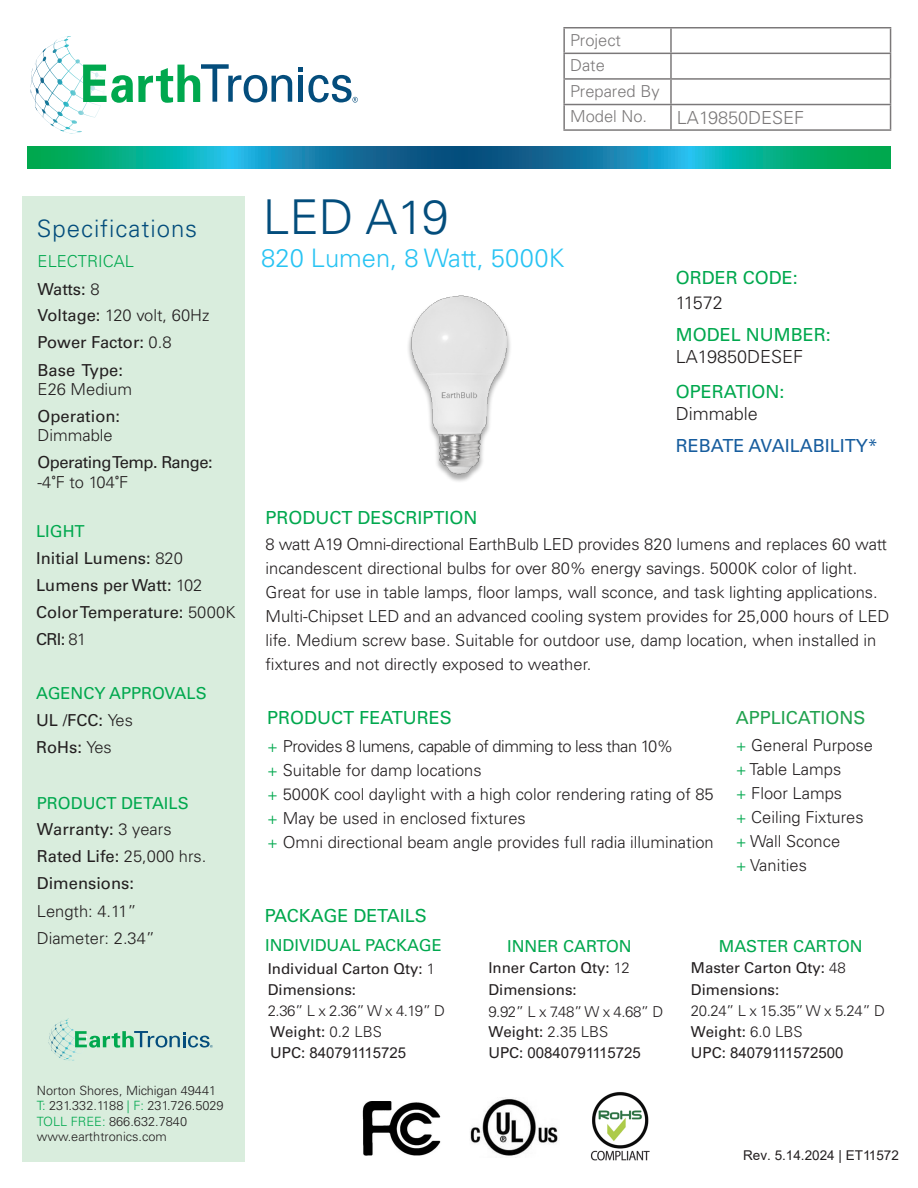
<style>
.page{position:relative;width:918px;height:1188px;background:#fff}
.page>*{position:absolute;margin:0;border:0;box-sizing:border-box;transform-origin:0 0}
.t1{font:300 48px "Univers LT Std";color:#034d7c}
.t2{font:300 25.5px "Univers LT Std";color:#27c3f3}
.t3{font:300 24px "Univers LT Std";letter-spacing:.04em;color:#034d7c}
.t4{font:18px "Univers LT Std";color:#00a84e}
.t5{font:300 18px "Univers LT Std";color:#231f20}
.t6{font:18px "Univers LT Std";color:#175d9e}
.t7{font:18px "Univers LT Std";color:#21a24f}
.t8{font:300 16.5px/24px "Univers LT Std";color:#231f20}
.t9{font:16.5px/27px "Univers LT Std";color:#231f20}
.t10{font:16.5px/27px "Univers LT Std";color:#00a84e}
.t11{font:16.5px/27px "Univers LT Std";letter-spacing:-.03em;color:#231f20}
.t12{font:15px/21.1px "Univers LT Std";color:#231f20}
.t13{font:15px/21.5px "Arial";color:#231f20}
.t14{font:13.5px "Arial";color:#231f20}
.t15{font:300 12.75px/15.3px "Univers LT Std";color:#231f20}
.s1{font-weight:300;color:#00a84e}
.s2{font-weight:300}
.s3{font-family:"Adelle Sans Cnd";font-weight:400}
.s4{color:#00a84e}
.s5{color:#231f20}
.s6{font-weight:300;color:#231f20}
.s7{font-weight:400;color:#00a84e}
.s8{font-weight:400}
.s9{font-family:"Arial"}
.s10{font-family:"Univers LT Std"}
.s11{font-family:"Univers LT Std";font-weight:300}
</style>
<div class="page">
<div style="left:22px;top:197px;width:223px;height:965px;background:#d9eddd"></div>
<svg style="left:27px;top:146px;width:864px;height:22px;background:#0d9298"></svg>
<svg style="left:49px;top:1019px;width:19px;height:23px"></svg>
<svg style="left:75px;top:1031px;width:138px;height:17px"></svg>
<svg style="left:31px;top:36px;width:39px;height:53px"></svg>
<svg style="left:83px;top:64px;width:209px;height:39px"></svg>
<svg style="left:298px;top:67px;width:60px;height:36px"></svg>
<hr style="left:563px;top:27px;width:108px;height:2px;background:#231f20">
<hr style="left:563px;top:28px;width:2px;height:25px;background:#231f20">
<hr style="left:671px;top:27px;width:220px;height:2px;background:#231f20">
<hr style="left:670px;top:28px;width:2px;height:25px;background:#231f20">
<hr style="left:563px;top:53px;width:108px;height:1px;background:#231f20">
<hr style="left:563px;top:54px;width:2px;height:24px;background:#231f20">
<hr style="left:671px;top:53px;width:220px;height:1px;background:#231f20">
<hr style="left:670px;top:54px;width:2px;height:24px;background:#231f20">
<hr style="left:563px;top:78px;width:108px;height:2px;background:#231f20">
<hr style="left:563px;top:80px;width:2px;height:24px;background:#231f20">
<hr style="left:671px;top:78px;width:220px;height:2px;background:#231f20">
<hr style="left:670px;top:80px;width:2px;height:24px;background:#231f20">
<hr style="left:563px;top:104px;width:108px;height:1px;background:#231f20">
<hr style="left:563px;top:105px;width:2px;height:24px;background:#231f20">
<hr style="left:671px;top:104px;width:220px;height:1px;background:#231f20">
<hr style="left:670px;top:105px;width:2px;height:24px;background:#231f20">
<svg style="left:890px;top:28px;width:1px;height:101px"></svg>
<hr style="left:563px;top:129px;width:108px;height:2px;background:#231f20">
<hr style="left:671px;top:129px;width:220px;height:2px;background:#231f20">
<img style="left:408px;top:295px;width:102px;height:187px">
<img style="left:470px;top:1099px;width:88px;height:57px">
<img style="left:362px;top:1101px;width:79px;height:54px">
<img style="left:590px;top:1092px;width:60px;height:68px">
<p class="t8" style="left:570px;top:27px;width:91px;line-height:25.7px">Project<br>Date<br>Prepared By<br>Model No.</p>
<p class="t5" style="left:677px;top:106px;width:129px">LA19850DESEF</p>
<p class="t3" style="left:37px;top:214px;width:162px">Specifications</p>
<p class="t9" style="left:38px;top:248px;width:173px"><span class="s1">ELECTRICAL<br></span>Watts: <span class="s2">8<br></span>Voltage: <span class="s2">120 volt, 60Hz<br></span>Power Factor: <span class="s2">0.8<br></span>Base Type:</p>
<p class="t9" style="left:38px;top:376px;width:96px"><span class="s2">E26 Medium<br></span>Operation:</p>
<p class="t11" style="left:38px;top:422px;width:177px"><span class="s2">Dimmable<br></span>Operating Temp. Range:</p>
<p class="t8" style="left:38px;top:470px;width:92px">-4<span class="s3">°</span>F to 104<span class="s3">°</span>F</p>
<p class="t9" style="left:36px;top:518px;width:201px"><span class="s4">LIGHT<br></span>Initial Lumens: <span class="s2">820<br></span>Lumens per Watt: <span class="s2">102<br></span>Color Temperature: <span class="s2">5000K<br></span>CRI: <span class="s2">81</span></p>
<p class="t10" style="left:36px;top:680px;width:172px">AGENCY APPROVALS<br><span class="s5">UL /FCC:</span> <span class="s6">Yes<br></span><span class="s5">RoHs:</span> <span class="s6">Yes</span></p>
<p class="t8" style="left:37px;top:789px;width:171px;line-height:27px"><span class="s7">PRODUCT DETAILS<br></span><span class="s8">Warranty:</span> 3 years<br><span class="s8">Rated Life:</span> 25,000 hrs.<br><span class="s8">Dimensions:<br></span>Length: 4.11”<br>Diameter: 2.34”</p>
<p class="t15" style="left:37px;top:1083px;width:188px">Norton Shores, Michigan 49441<br><span class="s4">T:</span> 231.332.1188 <span class="s4">| F:</span> 231.726.5029<br><span class="s4">TOLL FREE:</span> 866.632.7840 www.earthtronics.com</p>
<p class="t1" style="left:263px;top:188px;width:187px">LED A19</p>
<p class="t2" style="left:261px;top:243px;width:304px">820 Lumen, 8 Watt, 5000K</p>
<p class="t4" style="left:676px;top:267px;width:124px">ORDER CODE:</p>
<p class="t5" style="left:676px;top:292px;width:49px">11572</p>
<p class="t4" style="left:676px;top:324px;width:157px">MODEL NUMBER:</p>
<p class="t5" style="left:676px;top:346px;width:129px">LA19850DESEF</p>
<p class="t4" style="left:676px;top:381px;width:110px">OPERATION:</p>
<p class="t5" style="left:676px;top:403px;width:84px">Dimmable</p>
<p class="t6" style="left:676px;top:435px;width:203px">REBATE AVAILABILITY*</p>
<p class="t4" style="left:266px;top:507px;width:214px">PRODUCT DESCRIPTION</p>
<p class="t8" style="left:266px;top:532px;width:623px">8 watt A19 Omni-directional EarthBulb LED provides 820 lumens and replaces 60 watt incandescent directional bulbs for over 80% energy savings. 5000K color of light.</p>
<p class="t8" style="left:266px;top:580px;width:625px">Great for use in table lamps, floor lamps, wall sconce, and task lighting applications.<br>Multi-Chipset LED and an advanced cooling system provides for 25,000 hours of LED life. Medium screw base. Suitable for outdoor use, damp location, when installed in fixtures and not directly exposed to weather.</p>
<p class="t4" style="left:267px;top:707px;width:186px">PRODUCT FEATURES</p>
<p class="t8" style="left:267px;top:734px;width:448px"><span class="s4">+</span> Provides 8 lumens, capable of dimming to less than 10%<br><span class="s4">+</span> Suitable for damp locations<br><span class="s4">+</span> 5000K cool daylight with a high color rendering rating of 85 <span class="s4">+</span> May be used in enclosed fixtures<br><span class="s4">+</span> Omni directional beam angle provides full radia illumination</p>
<p class="t7" style="left:736px;top:707px;width:131px">APPLICATIONS</p>
<p class="t8" style="left:736px;top:733px;width:139px"><span class="s4">+</span> General Purpose <span class="s4">+</span> Table Lamps<br><span class="s4">+</span> Floor Lamps<br><span class="s4">+</span> Ceiling Fixtures</p>
<p class="t8" style="left:736px;top:829px;width:106px"><span class="s4">+</span> Wall Sconce</p>
<p class="t8" style="left:736px;top:853px;width:73px"><span class="s4">+</span> Vanities</p>
<p class="t4" style="left:265px;top:905px;width:163px">PACKAGE DETAILS</p>
<p class="t10" style="left:265px;top:932px;width:178px">INDIVIDUAL PACKAGE</p>
<p class="t12" style="left:268px;top:958px;width:179px">Individual Carton Qty: <span class="s2">1<br></span>Dimensions:<br><span class="s2">2.36” L x 2.36” W x 4.19” D<br></span>Weight: <span class="s2">0.2 LBS<br></span>UPC: <span class="s9">840791115725</span></p>
<p class="t10" style="left:507px;top:933px;width:126px">INNER CARTON</p>
<p class="t12" style="left:488px;top:957px;width:176px">Inner Carton Qty: <span class="s2">12<br></span>Dimensions:<br><span class="s2">9.92” L x 7.48” W x 4.68” D<br></span>Weight: <span class="s2">2.35 LBS<br></span>UPC: <span class="s9">00840791115725</span></p>
<p class="t10" style="left:719px;top:932px;width:145px">MASTER CARTON</p>
<p class="t12" style="left:691px;top:957px;width:195px;line-height:21.6px">Master Carton Qty: <span class="s2">48<br></span>Dimensions:<br><span class="s2">20.24” L x 15.35” W x 5.24” D</span></p>
<p class="t13" style="left:691px;top:1020px;width:154px"><span class="s10">Weight:</span> <span class="s11">6.0 LBS<br></span><span class="s10">UPC:</span> 84079111572500</p>
<p class="t14" style="left:743px;top:1146px;width:157px">Rev. 5.14.2024 | ET11572</p>
</div>
